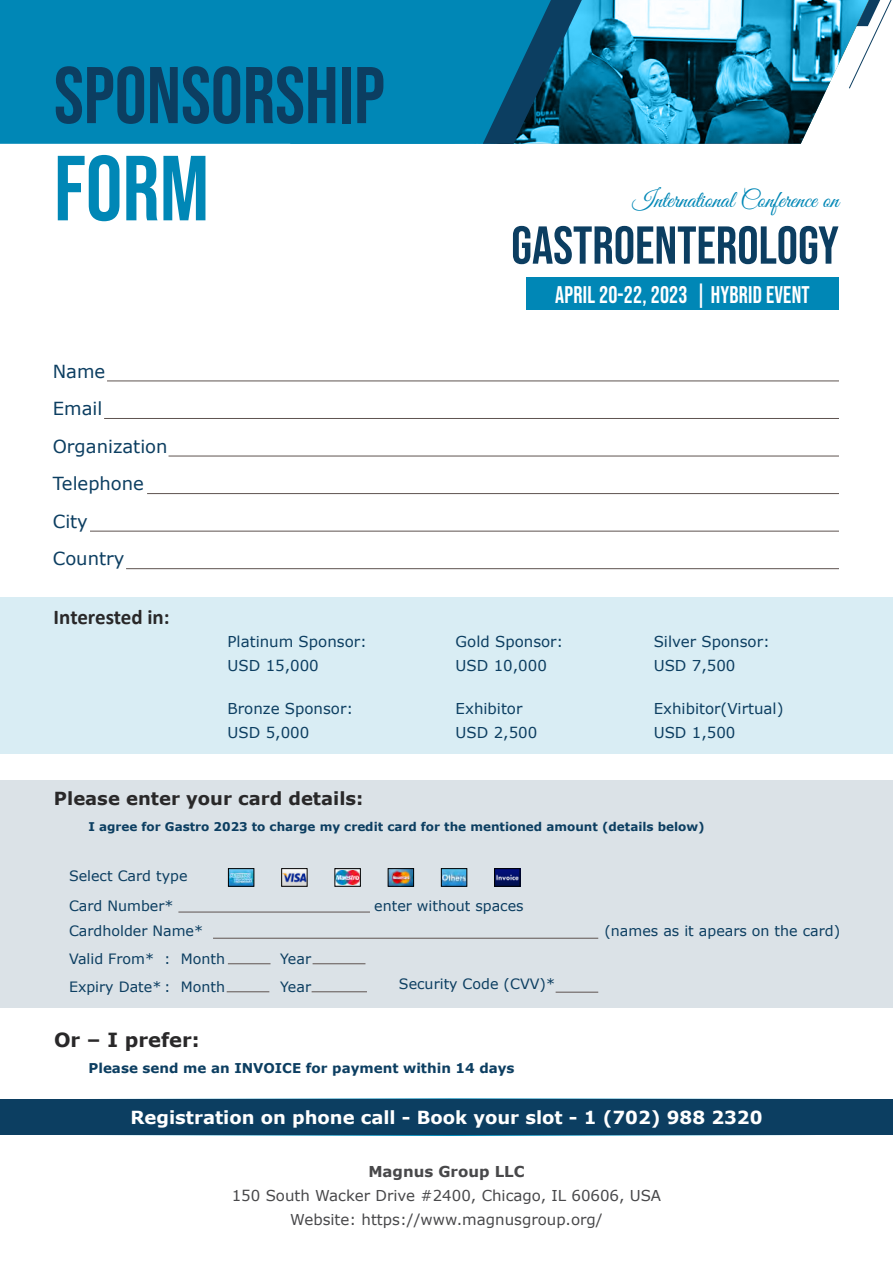
<style>
.page{position:relative;width:893px;height:1263px;background:#fff}
.page>*{position:absolute;margin:0;border:0;box-sizing:border-box;transform-origin:0 0}
.t1{font:92.1px "Bebas Neue";color:#0087b6}
.t2{font:80.1px "Bebas Neue";color:#0c3e61}
.t3{font:53.25px "Bebas Neue";color:#0c3e61}
.t4{font:24px "Bebas Neue";letter-spacing:.01em;color:#fff;scale:.94 1}
.t5{font:24px "Great Vibes";color:#0087b6}
.t6{font:700 21px "Calibri";letter-spacing:-.005em;color:#292829}
.t7{font:700 19.5px "Verdana";color:#292829}
.t8{font:700 18px "Verdana";color:#fff}
.t9{font:18px/37.5px "Verdana";color:#0c3e61}
.t10{font:700 18px "Verdana";color:#292829}
.t11{font:15px/24px "Verdana";color:#0c3e61}
.t12{font:15px/24px "Verdana";color:#48484a;text-align:center}
.t13{font:700 15px "Verdana";color:#48484a}
.t14{font:14.25px/30px "Verdana";color:#0c3e61}
.t15{font:700 13.5px "Verdana";color:#0c3e61}
.t16{font:700 12px "Verdana";color:#0c3e61}
</style>
<div class="page">
<img style="left:582px;top:0;width:266px;height:144px">
<div style="left:0;top:0;width:483px;height:144px;background:#0087b6"></div>
<svg style="left:848px;top:0;width:44px;height:89px"></svg>
<svg style="left:483px;top:0;width:99px;height:144px"></svg>
<div style="left:78px;top:1134px;width:737px;height:2px;border:1px solid #0087b6"></div>
<div style="left:0;top:1099px;width:893px;height:36px;background:#0c3e61"></div>
<div style="left:526px;top:277px;width:313px;height:33px;background:#0087b6"></div>
<div style="left:0;top:598px;width:893px;height:156px;background:#d9edf4"></div>
<div style="left:0;top:780px;width:893px;height:228px;background:#dbe2e7"></div>
<img style="left:230px;top:870px;width:22px;height:15px">
<div style="left:228px;top:868px;width:26px;height:19px;border:1px solid #000"></div>
<img style="left:283px;top:870px;width:22px;height:15px">
<div style="left:281px;top:868px;width:26px;height:19px;border:1px solid #000"></div>
<img style="left:336px;top:870px;width:23px;height:15px">
<div style="left:334px;top:868px;width:27px;height:19px;border:1px solid #000"></div>
<img style="left:390px;top:870px;width:22px;height:15px">
<div style="left:388px;top:868px;width:26px;height:19px;border:1px solid #000"></div>
<img style="left:443px;top:870px;width:22px;height:15px">
<div style="left:441px;top:868px;width:26px;height:19px;border:1px solid #000"></div>
<img style="left:496px;top:870px;width:22px;height:15px">
<div style="left:494px;top:868px;width:26px;height:19px;border:1px solid #000"></div>
<hr style="left:178px;top:912px;width:192px;height:1px;background:#5e5350">
<hr style="left:213px;top:938px;width:385px;height:1px;background:#5e5350">
<hr style="left:228px;top:963px;width:43px;height:1px;background:#5e5350">
<hr style="left:227px;top:991px;width:42px;height:1px;background:#5e5350">
<hr style="left:312px;top:991px;width:55px;height:1px;background:#5e5350">
<hr style="left:313px;top:963px;width:52px;height:1px;background:#5e5350">
<hr style="left:556px;top:992px;width:42px;height:1px;background:#5e5350">
<hr style="left:126px;top:568px;width:713px;height:1px;background:#5e5350">
<hr style="left:90px;top:531px;width:749px;height:1px;background:#5e5350">
<hr style="left:147px;top:493px;width:692px;height:1px;background:#5e5350">
<hr style="left:169px;top:456px;width:670px;height:1px;background:#5e5350">
<hr style="left:104px;top:418px;width:735px;height:1px;background:#5e5350">
<hr style="left:107px;top:381px;width:732px;height:1px;background:#5e5350">
<h2 class="t2" style="left:54px;top:50px;width:332px">SPONSORSHIP</h2>
<h1 class="t1" style="left:54px;top:136px;width:157px">FORM</h1>
<p class="t9" style="left:53px;top:352px;width:116px">Name<br>Email<br>Organization<br>Telephone<br>City<br>Country</p>
<h3 class="t6" style="left:54px;top:602px;width:118px">Interested in:</h3>
<h3 class="t5" style="left:632px;top:186px;width:208px">International Conference on</h3>
<h3 class="t3" style="left:511px;top:215px;width:329px">GASTROENTEROLOGY</h3>
<h3 class="t4" style="left:555px;top:281px;width:272px">April 20-22, 2023 | HYBRID EVENT</h3>
<p class="t11" style="left:228px;top:629px;width:141px">Platinum Sponsor:<br>USD 15,000</p>
<p class="t11" style="left:456px;top:629px;width:109px">Gold Sponsor:<br>USD 10,000</p>
<p class="t11" style="left:228px;top:696px;width:127px">Bronze Sponsor:<br>USD 5,000</p>
<p class="t11" style="left:456px;top:696px;width:83px">Exhibitor<br>USD 2,500</p>
<p class="t10" style="left:54px;top:786px;width:311px">Please enter your card details:</p>
<p class="t11" style="left:654px;top:629px;width:118px">Silver Sponsor:<br>USD 7,500</p>
<p class="t11" style="left:654px;top:696px;width:131px">Exhibitor(Virtual)<br>USD 1,500</p>
<p class="t16" style="left:88px;top:818px;width:618px">I agree for Gastro 2023 to charge my credit card for the mentioned amount (details below)</p>
<p class="t14" style="left:69px;top:861px;width:120px">Select Card type<br>Card Number*</p>
<p class="t14" style="left:374px;top:891px;width:151px">enter without spaces</p>
<p class="t14" style="left:69px;top:916px;width:136px">Cardholder Name*</p>
<p class="t14" style="left:604px;top:916px;width:237px">(names as it apears on the card)</p>
<p class="t14" style="left:69px;top:943px;width:158px">Valid From* : Month</p>
<p class="t14" style="left:280px;top:943px;width:32px">Year</p>
<p class="t14" style="left:69px;top:971px;width:158px">Expiry Date* : Month</p>
<p class="t14" style="left:280px;top:971px;width:32px">Year</p>
<p class="t14" style="left:399px;top:969px;width:158px">Security Code (CVV)*</p>
<h3 class="t7" style="left:54px;top:1026px;width:147px">Or – I prefer:</h3>
<p class="t15" style="left:88px;top:1058px;width:428px">Please send me an INVOICE for payment within 14 days</p>
<p class="t8" style="left:130px;top:1105px;width:634px">Registration on phone call - Book your slot - 1 (702) 988 2320</p>
<p class="t13" style="left:368px;top:1161px;width:158px">Magnus Group LLC</p>
<p class="t12" style="left:232px;top:1183px;width:431px">150 South Wacker Drive #2400, Chicago, IL 60606, USA<br>Website: https://www.magnusgroup.org/</p>
</div>
